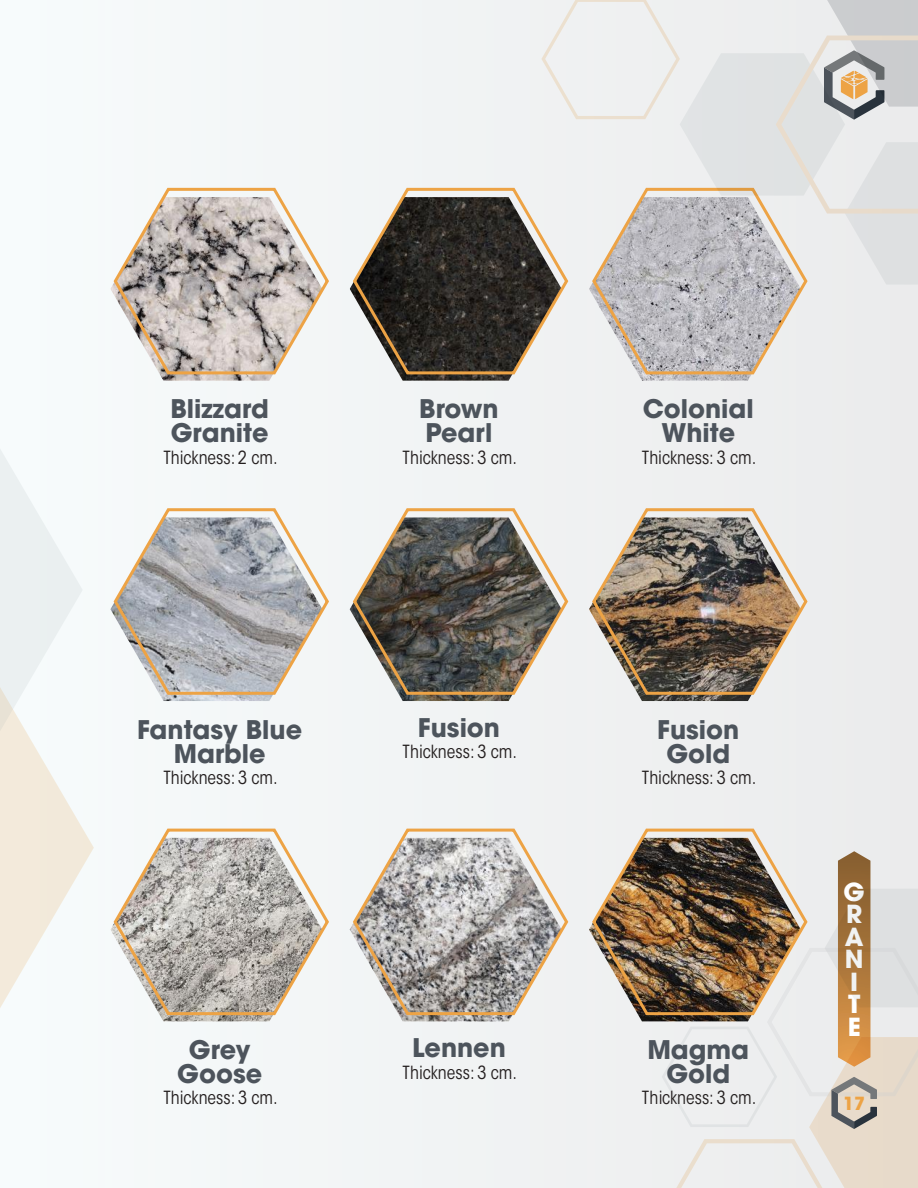
<style>
.page{position:relative;width:918px;height:1188px;background:#f3f5f6}
.page>*{position:absolute;margin:0;border:0;box-sizing:border-box;transform-origin:0 0}
.t1{font:700 25.5px/24px "Avant Garde LT";color:#4d545c;text-align:center}
.t2{font:700 24.75px/22.5px "ITC Avant Garde Std";color:#fff}
.t3{font:condensed 18px "ITC Avant Garde Std";color:#241f1f}
.t4{font:700 18px "ITC Avant Garde Std";color:#eda345}
</style>
<div class="page">
<svg style="left:111px;top:828px;width:218px;height:193px"></svg>
<svg style="left:350px;top:828px;width:219px;height:193px"></svg>
<svg style="left:110px;top:508px;width:219px;height:193px"></svg>
<svg style="left:350px;top:508px;width:219px;height:193px"></svg>
<img style="left:589px;top:508px;width:219px;height:193px">
<svg style="left:111px;top:187px;width:218px;height:194px"></svg>
<svg style="left:0;top:687px;width:94px;height:321px"></svg>
<svg style="left:350px;top:0;width:568px;height:381px"></svg>
<img style="left:589px;top:828px;width:329px;height:360px">
<h1 class="t1" style="left:170px;top:397px;width:100px;text-align:left">Blizzard<br>Granite</h1>
<p class="t3" style="left:163px;top:446px;width:116px">Thickness: 2 cm.</p>
<h1 class="t1" style="left:419px;top:397px;width:81px;text-align:left">Brown<br>Pearl</h1>
<p class="t3" style="left:403px;top:446px;width:116px">Thickness: 3 cm.</p>
<h1 class="t1" style="left:137px;top:717px;width:167px">Fantasy Blue<br>Marble</h1>
<p class="t3" style="left:163px;top:767px;width:116px">Thickness: 3 cm.</p>
<h1 class="t1" style="left:418px;top:715px;width:84px">Fusion</h1>
<p class="t3" style="left:403px;top:741px;width:116px">Thickness: 3 cm.</p>
<h1 class="t1" style="left:177px;top:1038px;width:86px">Grey<br>Goose</h1>
<p class="t3" style="left:163px;top:1087px;width:116px">Thickness: 3 cm.</p>
<h1 class="t1" style="left:412px;top:1036px;width:95px">Lennen</h1>
<p class="t3" style="left:403px;top:1061px;width:116px">Thickness: 3 cm.</p>
<h1 class="t1" style="left:643px;top:397px;width:113px">Colonial<br>White</h1>
<p class="t3" style="left:642px;top:446px;width:116px">Thickness: 3 cm.</p>
<h1 class="t1" style="left:657px;top:717px;width:84px">Fusion<br>Gold</h1>
<p class="t3" style="left:642px;top:767px;width:116px">Thickness: 3 cm.</p>
<h1 class="t1" style="left:647px;top:1038px;width:103px">Magma<br>Gold</h1>
<p class="t3" style="left:642px;top:1087px;width:116px">Thickness: 3 cm.</p>
<h2 class="t2" style="left:844px;top:880px;width:23px">G<br>R<br>A<br>N<br>I<br>T<br>E</h2>
<p class="t4" style="left:843px;top:1091px;width:24px">17</p>
</div>
